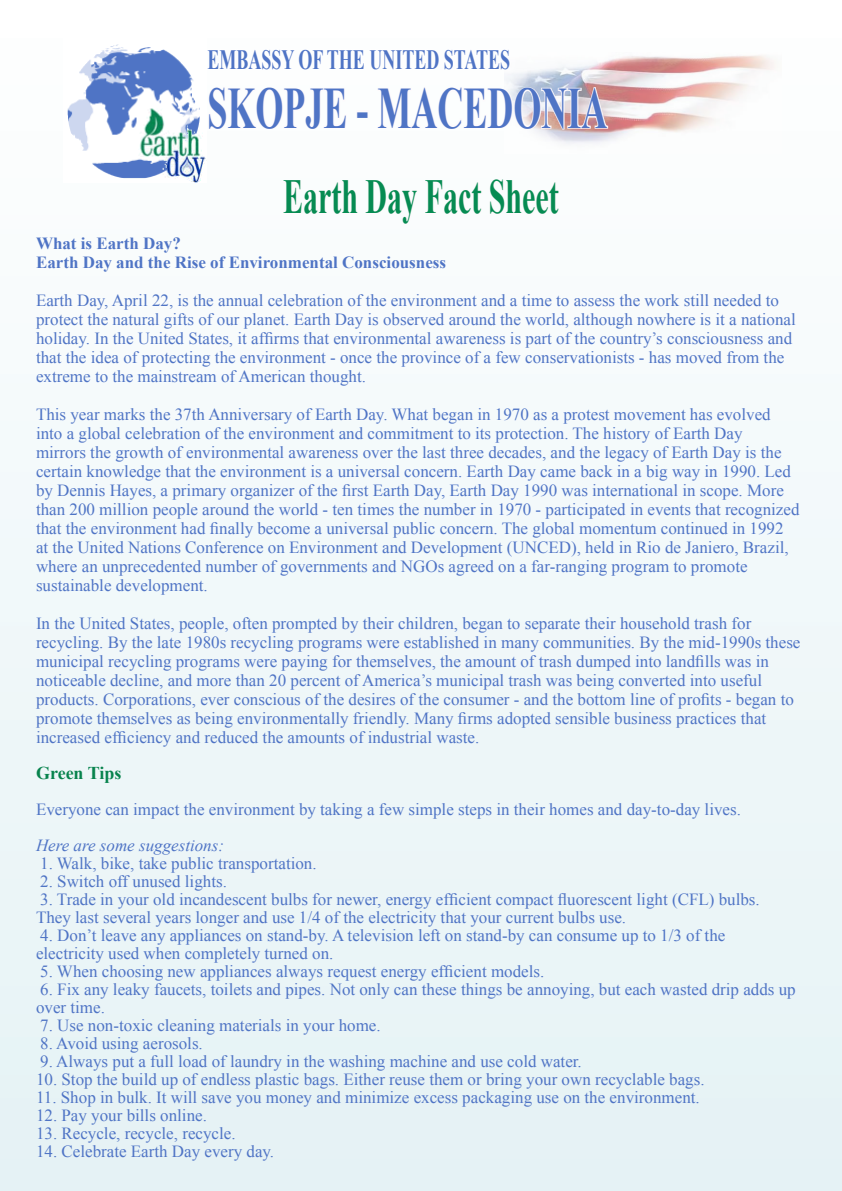
<style>
.page{position:relative;width:842px;height:1191px;background:#f0f7f9}
.page>*{position:absolute;margin:0;border:0;box-sizing:border-box;transform-origin:0 0}
.t1{font:700 58.7px "Times New Roman";color:#4f74c5;scale:.61 1}
.t2{font:700 48.9px "Times New Roman";color:#068b52;scale:.61 1}
.t3{font:700 27.9px "Times New Roman";color:#4f74c5;scale:.65 1}
.t4{font:700 18px "Times New Roman";color:#07834d}
.t5{font:17px/19px "Times New Roman";color:#4f74c5}
.t6{font:700 17px "Times New Roman";color:#4f74c5}
.s1{font-style:italic}
</style>
<div class="page">
<div style="left:282px;top:179px;width:278px;height:46px;background:#fafcfd"></div>
<img style="left:504px;top:53px;width:277px;height:100px">
<img style="left:64px;top:36px;width:143px;height:146px">
<svg style="left:206px;top:37px;width:403px;height:104px"></svg>
<p class="t3" style="left:207px;top:40px;width:467px">EMBASSY OF THE UNITED STATES</p>
<p class="t1" style="left:207px;top:67px;width:657px">SKOPJE - MACEDONIA</p>
<p class="t2" style="left:283px;top:163px;width:454px">Earth Day Fact Sheet</p>
<p class="t6" style="left:36px;top:231px;width:146px">What is Earth Day?</p>
<p class="t6" style="left:36px;top:250px;width:412px">Earth Day and the Rise of Environmental Consciousness</p>
<p class="t5" style="left:36px;top:290px;width:761px">Earth Day, April 22, is the annual celebration of the environment and a time to assess the work still needed to protect the natural gifts of our planet. Earth Day is observed around the world, although nowhere is it a national holiday. In the United States, it affirms that environmental awareness is part of the country’s consciousness and that the idea of protecting the environment - once the province of a few conservationists - has moved from the extreme to the mainstream of American thought.</p>
<p class="t5" style="left:36px;top:404px;width:765px">This year marks the 37th Anniversary of Earth Day. What began in 1970 as a protest movement has evolved into a global celebration of the environment and commitment to its protection. The history of Earth Day<br>mirrors the growth of environmental awareness over the last three decades, and the legacy of Earth Day is the certain knowledge that the environment is a universal concern. Earth Day came back in a big way in 1990. Led by Dennis Hayes, a primary organizer of the first Earth Day, Earth Day 1990 was international in scope. More than 200 million people around the world - ten times the number in 1970 - participated in events that recognized that the environment had finally become a universal public concern. The global momentum continued in 1992 at the United Nations Conference on Environment and Development (UNCED), held in Rio de Janiero, Brazil, where an unprecedented number of governments and NGOs agreed on a far-ranging program to promote sustainable development.</p>
<p class="t5" style="left:36px;top:613px;width:766px">In the United States, people, often prompted by their children, began to separate their household trash for recycling. By the late 1980s recycling programs were established in many communities. By the mid-1990s these municipal recycling programs were paying for themselves, the amount of trash dumped into landfills was in noticeable decline, and more than 20 percent of America’s municipal trash was being converted into useful products. Corporations, ever conscious of the desires of the consumer - and the bottom line of profits - began to promote themselves as being environmentally friendly. Many firms adopted sensible business practices that increased efficiency and reduced the amounts of industrial waste.</p>
<p class="t4" style="left:36px;top:760px;width:87px">Green Tips</p>
<p class="t5" style="left:36px;top:790px;width:706px;line-height:36px">Everyone can impact the environment by taking a few simple steps in their homes and day-to-day lives.<br><span class="s1">Here are some suggestions:</span></p>
<p class="t5" style="left:40px;top:853px;width:278px">1. Walk, bike, take public transportation.</p>
<p class="t5" style="left:40px;top:871px;width:188px">2. Switch off unused lights.</p>
<p class="t5" style="left:36px;top:889px;width:725px;line-height:18px">3. Trade in your old incandescent bulbs for newer, energy efficient compact fluorescent light (CFL) bulbs.<br>They last several years longer and use 1/4 of the electricity that your current bulbs use.</p>
<p class="t5" style="left:36px;top:925px;width:691px;line-height:18px">4. Don’t leave any appliances on stand-by. A television left on stand-by can consume up to 1/3 of the electricity used when completely turned on.</p>
<p class="t5" style="left:40px;top:961px;width:506px">5. When choosing new appliances always request energy efficient models.</p>
<p class="t5" style="left:36px;top:979px;width:761px;line-height:18px">6. Fix any leaky faucets, toilets and pipes. Not only can these things be annoying, but each wasted drip adds up over time.</p>
<p class="t5" style="left:40px;top:1015px;width:342px">7. Use non-toxic cleaning materials in your home.</p>
<p class="t5" style="left:40px;top:1033px;width:164px">8. Avoid using aerosols.</p>
<p class="t5" style="left:40px;top:1051px;width:543px">9. Always put a full load of laundry in the washing machine and use cold water.</p>
<p class="t5" style="left:36px;top:1069px;width:670px">10. Stop the build up of endless plastic bags. Either reuse them or bring your own recyclable bags.</p>
<p class="t5" style="left:36px;top:1087px;width:665px">11. Shop in bulk. It will save you money and minimize excess packaging use on the environment.</p>
<p class="t5" style="left:36px;top:1105px;width:172px">12. Pay your bills online.</p>
<p class="t5" style="left:36px;top:1123px;width:201px">13. Recycle, recycle, recycle.</p>
<p class="t5" style="left:36px;top:1141px;width:240px">14. Celebrate Earth Day every day.</p>
</div>
